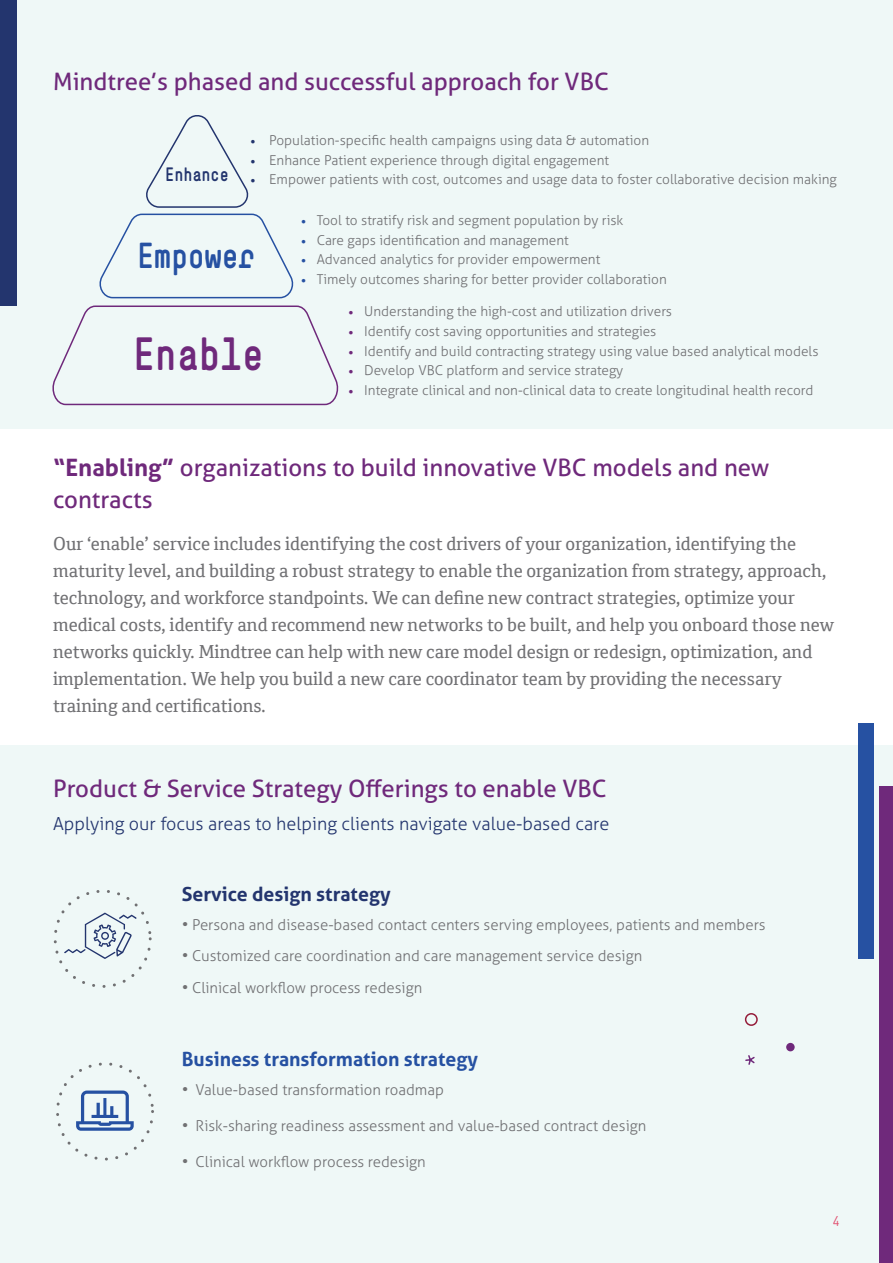
<style>
.page{position:relative;width:893px;height:1263px;background:#fff}
.page>*{position:absolute;margin:0;border:0;box-sizing:border-box;transform-origin:0 0}
.t1{font:43.95px "Simple Bold Titling";color:#6f297b;scale:.9 1}
.t2{font:34.2px "Simple Bold Titling";color:#2651a2;scale:.9 1}
.t3{font:24px/31.5px "Aller Typo";color:#6f297b}
.t4{font:700 19.5px "Aller Typo";color:#2651a2}
.t5{font:700 19.5px "Aller Typo";color:#23356e}
.t6{font:18.3px "Simple Bold Titling";color:#23356e;scale:.9 1}
.t7{font:18px/27px "Cordale";color:#707073}
.t8{font:300 18px "Aller Typo";color:#23356e}
.t9{font:300 15px "Aller Typo";color:#707073}
.t10{font:300 13.65px/19.6px "Aller Typo";color:#707073}
.t11{font:13.5px "Simple";color:#e14f6f}
.s1{font-weight:700}
.s2{font-family:"Cordale";font-weight:400;font-size:16.5px;color:#717173}
</style>
<div class="page">
<div style="left:0;top:0;width:893px;height:429px;background:#eff8f7"></div>
<div style="left:0;top:746px;width:893px;height:517px;background:#eff8f7"></div>
<svg style="left:745px;top:1055px;width:10px;height:10px"></svg>
<div style="left:745px;top:1013px;width:13px;height:13px;border:2px solid #951d3a;border-radius:50%"></div>
<div style="left:786px;top:1043px;width:9px;height:8px;background:#6f297b;border-radius:50%"></div>
<svg style="left:52px;top:305px;width:287px;height:101px"></svg>
<svg style="left:53px;top:890px;width:99px;height:97px"></svg>
<svg style="left:56px;top:1062px;width:98px;height:97px"></svg>
<div style="left:879px;top:786px;width:14px;height:477px;background:#6f297b"></div>
<div style="left:0;top:0;width:17px;height:306px;background:#23356e"></div>
<div style="left:858px;top:723px;width:16px;height:236px;background:#2651a2"></div>
<svg style="left:99px;top:115px;width:195px;height:184px"></svg>
<h3 class="t3" style="left:53px;top:66px;width:557px">Mindtree’s phased and successful approach for VBC</h3>
<h3 class="t6" style="left:165px;top:163px;width:72px">Enhance</h3>
<h2 class="t2" style="left:137px;top:234px;width:133px">Empower</h2>
<h1 class="t1" style="left:133px;top:327px;width:147px">Enable</h1>
<p class="t10" style="left:269px;top:130px;width:569px">Population-specific health campaigns using data &amp; automation<br>Enhance Patient experience through digital engagement<br>Empower patients with cost, outcomes and usage data to foster collaborative decision making</p>
<p class="t10" style="left:317px;top:210px;width:352px">Tool to stratify risk and segment population by risk<br>Care gaps identification and management<br>Advanced analytics for provider empowerment<br>Timely outcomes sharing for better provider collaboration</p>
<p class="t10" style="left:364px;top:302px;width:456px">Understanding the high-cost and utilization drivers<br>Identify cost saving opportunities and strategies<br>Identify and build contracting strategy using value based analytical models Develop VBC platform and service strategy<br>Integrate clinical and non-clinical data to create longitudinal health record</p>
<h3 class="t3" style="left:53px;top:452px;width:718px"><span class="s1">“Enabling”</span> organizations to build innovative VBC models and new contracts</h3>
<p class="t7" style="left:53px;top:530px;width:783px">Our ‘enable’ service includes identifying the cost drivers of your organization, identifying the maturity level, and building a robust strategy to enable the organization from strategy, approach, technology, and workforce standpoints. We can define new contract strategies, optimize your medical costs, identify and recommend new networks to be built, and help you onboard those new networks quickly. Mindtree can help with new care model design or redesign, optimization, and implementation. We help you build a new care coordinator team by providing the necessary training and certifications.</p>
<h3 class="t3" style="left:53px;top:773px;width:555px">Product &amp; Service Strategy Offerings to enable VBC</h3>
<h3 class="t8" style="left:53px;top:813px;width:558px">Applying our focus areas to helping clients navigate value-based care</h3>
<h3 class="t5" style="left:182px;top:882px;width:210px">Service design strategy</h3>
<p class="t9" style="left:182px;top:915px;width:585px"><span class="s2">•</span> Persona and disease-based contact centers serving employees, patients and members</p>
<p class="t9" style="left:182px;top:947px;width:462px"><span class="s2">•</span> Customized care coordination and care management service design</p>
<p class="t9" style="left:182px;top:978px;width:242px"><span class="s2">•</span> Clinical workflow process redesign</p>
<h3 class="t4" style="left:182px;top:1047px;width:298px">Business transformation strategy</h3>
<p class="t9" style="left:182px;top:1080px;width:264px"><span class="s2">•</span> Value-based transformation roadmap</p>
<p class="t9" style="left:182px;top:1116px;width:466px"><span class="s2">•</span> Risk-sharing readiness assessment and value-based contract design</p>
<p class="t9" style="left:182px;top:1152px;width:245px"><span class="s2">•</span> Clinical workflow process redesign</p>
<p class="t11" style="left:832px;top:1212px;width:9px">4</p>
</div>
